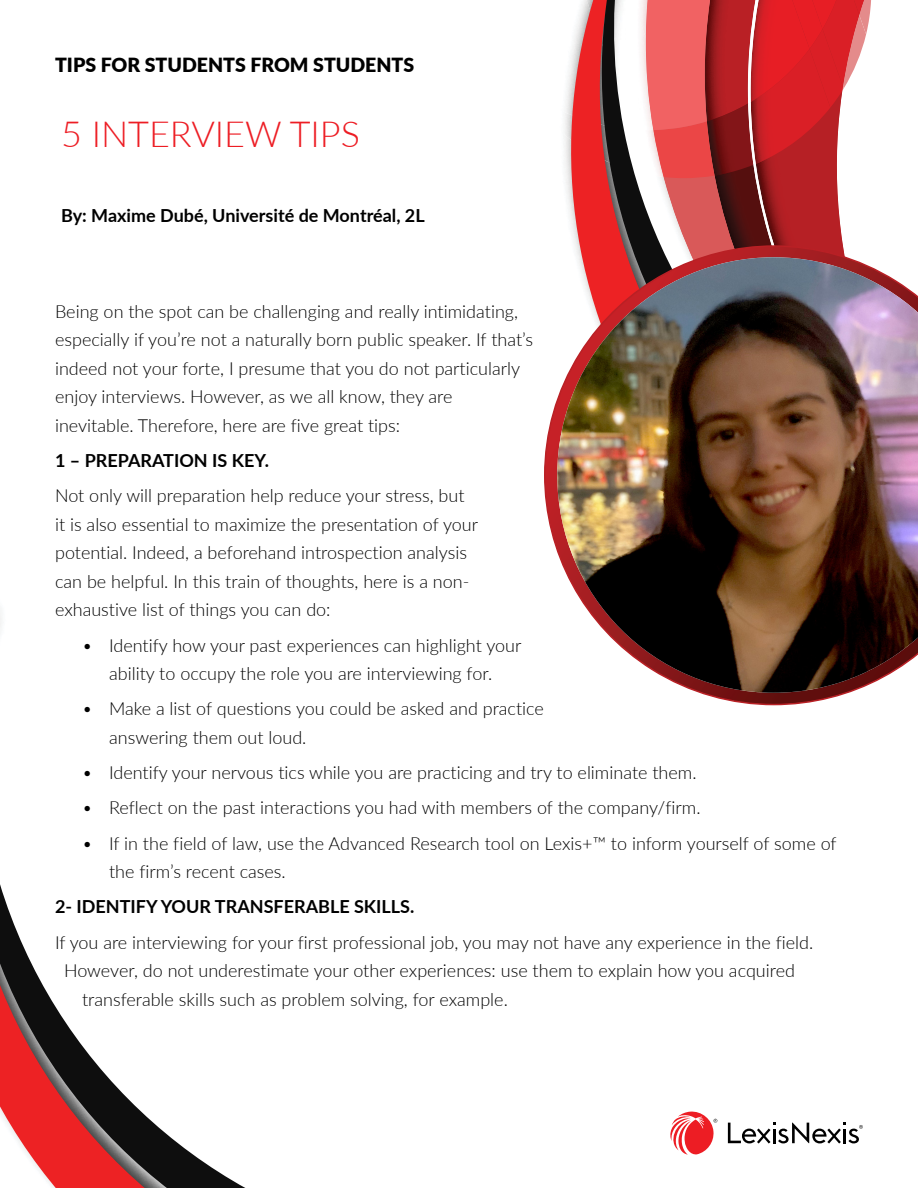
<style>
.page{position:relative;width:918px;height:1188px;background:#fff}
.page>*{position:absolute;margin:0;border:0;box-sizing:border-box;transform-origin:0 0}
.t1{font:300 36px "Lato";color:#ed1d24}
.t2{font:900 19.5px "Lato";color:#000}
.t3{font:300 18px/28.5px "Lato";color:#000}
.t4{font:700 18px "Lato";color:#000}
</style>
<div class="page">
<svg style="left:564px;top:0;width:31px;height:245px;fill:#ed2224"></svg>
<svg style="left:595px;top:0;width:276px;height:245px"></svg>
<svg style="left:544px;top:245px;width:304px;height:460px"></svg>
<svg style="left:0;top:884px;width:246px;height:304px"></svg>
<svg style="left:728px;top:1123px;width:135px;height:21px"></svg>
<svg style="left:670px;top:1111px;width:47px;height:44px"></svg>
<img style="left:557px;top:257px;width:361px;height:436px">
<p class="t2" style="left:55px;top:50px;width:361px">TIPS FOR STUDENTS FROM STUDENTS</p>
<h1 class="t1" style="left:61px;top:109px;width:300px">5 INTERVIEW TIPS</h1>
<p class="t4" style="left:61px;top:202px;width:365px">By: Maxime Dubé, Université de Montréal, 2L</p>
<p class="t3" style="left:55px;top:297px;width:480px">Being on the spot can be challenging and really intimidating, especially if you’re not a naturally born public speaker. If that’s indeed not your forte, I presume that you do not particularly enjoy interviews. However, as we all know, they are inevitable. Therefore, here are five great tips:</p>
<p class="t4" style="left:55px;top:447px;width:215px">1 – PREPARATION IS KEY.</p>
<p class="t3" style="left:55px;top:481px;width:425px">Not only will preparation help reduce your stress, but it is also essential to maximize the presentation of your potential. Indeed, a beforehand introspection analysis can be helpful. In this train of thoughts, here is a non&shy;exhaustive list of things you can do:</p>
<p class="t3" style="left:82px;top:630px;width:441px;text-align:center">• Identify how your past experiences can highlight your ability to occupy the role you are interviewing for.</p>
<p class="t3" style="left:109px;top:694px;width:436px;text-indent:-27px">• Make a list of questions you could be asked and practice answering them out loud.</p>
<p class="t3" style="left:82px;top:758px;width:616px">• Identify your nervous tics while you are practicing and try to eliminate them.</p>
<p class="t3" style="left:82px;top:793px;width:620px">• Reflect on the past interactions you had with members of the company/firm.</p>
<p class="t3" style="left:109px;top:828px;width:729px;text-indent:-27px">• If in the field of law, use the Advanced Research tool on Lexis+™ to inform yourself of some of the firm’s recent cases.</p>
<p class="t4" style="left:55px;top:894px;width:361px">2- IDENTIFY YOUR TRANSFERABLE SKILLS.</p>
<p class="t3" style="left:55px;top:927px;width:760px">If you are interviewing for your first professional job, you may not have any experience in the field.</p>
<p class="t3" style="left:64px;top:956px;width:732px">However, do not underestimate your other experiences: use them to explain how you acquired</p>
<p class="t3" style="left:82px;top:984px;width:427px">transferable skills such as problem solving, for example.</p>
</div>
